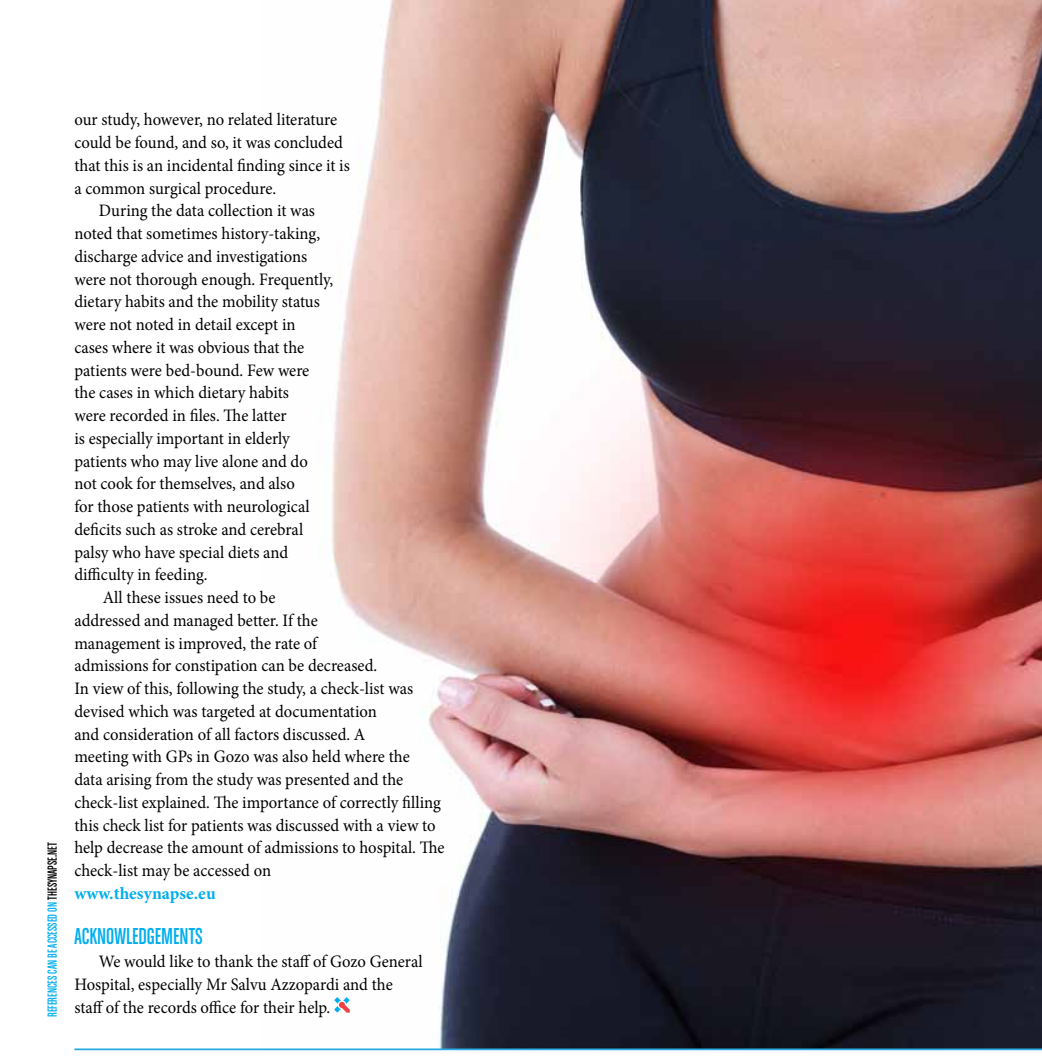
<style>
.page{position:relative;width:1042px;height:1064px;background:#fff}
.page>*{position:absolute;margin:0;border:0;box-sizing:border-box;transform-origin:0 0}
.t1{font:24.5px "Chalet Comprime Cologne Eighty";color:#00aeef;scale:.95 1}
.t2{font:17.5px/22.8px "Minion Pro";color:#000;scale:.95 1}
.t3{font:700 17.5px "Minion Pro";color:#00aeef}
.t4{font:14px "Chalet Comprime Cologne Eighty";color:#00aeef;scale:.95 1}
.s1{color:#000}
</style>
<div class="page">
<img style="left:331px;top:0;width:711px;height:1048px">
<svg style="left:334px;top:997px;width:16px;height:16px"></svg>
<hr style="left:74px;top:1048px;width:968px;height:2px;background:#27aae1">
<p class="t4" style="left:45px;top:1017px;width:185px;rotate:-90deg">REFERENCES CAN BE ACCESSED ON <span class="s1">THESYNAPSE.NET</span></p>
<p class="t2" style="left:74px;top:108px;width:278px">our study, however, no related literature</p>
<p class="t2" style="left:74px;top:131px;width:284px">could be found, and so, it was concluded</p>
<p class="t2" style="left:74px;top:154px;width:291px">that this is an incidental finding since it is</p>
<p class="t2" style="left:74px;top:177px;width:214px">a common surgical procedure.</p>
<p class="t2" style="left:99px;top:199px;width:229px">During the data collection it was</p>
<p class="t2" style="left:74px;top:222px;width:260px">noted that sometimes history-taking,</p>
<p class="t2" style="left:74px;top:245px;width:246px">discharge advice and investigations</p>
<p class="t2" style="left:74px;top:268px;width:274px">were not thorough enough. Frequently,</p>
<p class="t2" style="left:74px;top:290px;width:260px">dietary habits and the mobility status</p>
<p class="t2" style="left:74px;top:313px;width:234px">were not noted in detail except in</p>
<p class="t2" style="left:74px;top:336px;width:243px">cases where it was obvious that the</p>
<p class="t2" style="left:74px;top:359px;width:249px">patients were bed-bound. Few were</p>
<p class="t2" style="left:74px;top:381px;width:227px">the cases in which dietary habits</p>
<p class="t2" style="left:74px;top:404px;width:225px">were recorded in files. The latter</p>
<p class="t2" style="left:74px;top:427px;width:228px">is especially important in elderly</p>
<p class="t2" style="left:74px;top:450px;width:247px">patients who may live alone and do</p>
<p class="t2" style="left:74px;top:472px;width:233px">not cook for themselves, and also</p>
<p class="t2" style="left:74px;top:495px;width:249px">for those patients with neurological</p>
<p class="t2" style="left:74px;top:518px;width:242px">deficits such as stroke and cerebral</p>
<p class="t2" style="left:74px;top:541px;width:227px">palsy who have special diets and</p>
<p class="t2" style="left:74px;top:563px;width:142px">difficulty in feeding.</p>
<p class="t2" style="left:103px;top:586px;width:184px">All these issues need to be</p>
<p class="t2" style="left:74px;top:609px;width:258px">addressed and managed better. If the</p>
<p class="t2" style="left:74px;top:632px;width:257px">management is improved, the rate of</p>
<p class="t2" style="left:74px;top:654px;width:320px">admissions for constipation can be decreased.</p>
<p class="t2" style="left:74px;top:677px;width:358px">In view of this, following the study, a check-list was</p>
<p class="t2" style="left:74px;top:700px;width:320px">devised which was targeted at documentation</p>
<p class="t2" style="left:74px;top:723px;width:308px">and consideration of all factors discussed. A</p>
<p class="t2" style="left:74px;top:745px;width:354px">meeting with GPs in Gozo was also held where the</p>
<p class="t2" style="left:74px;top:768px;width:348px">data arising from the study was presented and the</p>
<p class="t2" style="left:74px;top:791px;width:387px">check-list explained. The importance of correctly filling</p>
<p class="t2" style="left:74px;top:814px;width:382px">this check list for patients was discussed with a view to</p>
<p class="t2" style="left:74px;top:836px;width:391px">help decrease the amount of admissions to hospital. The</p>
<p class="t2" style="left:74px;top:859px;width:208px">check-list may be accessed on</p>
<p class="t3" style="left:74px;top:881px;width:143px">www.thesynapse.eu</p>
<h1 class="t1" style="left:74px;top:923px;width:137px">ACKNOWLEDGEMENTS</h1>
<p class="t2" style="left:74px;top:950px;width:368px;text-indent:25px">We would like to thank the staff of Gozo General<br>Hospital, especially Mr Salvu Azzopardi and the staff of the records office for their help.</p>
</div>
